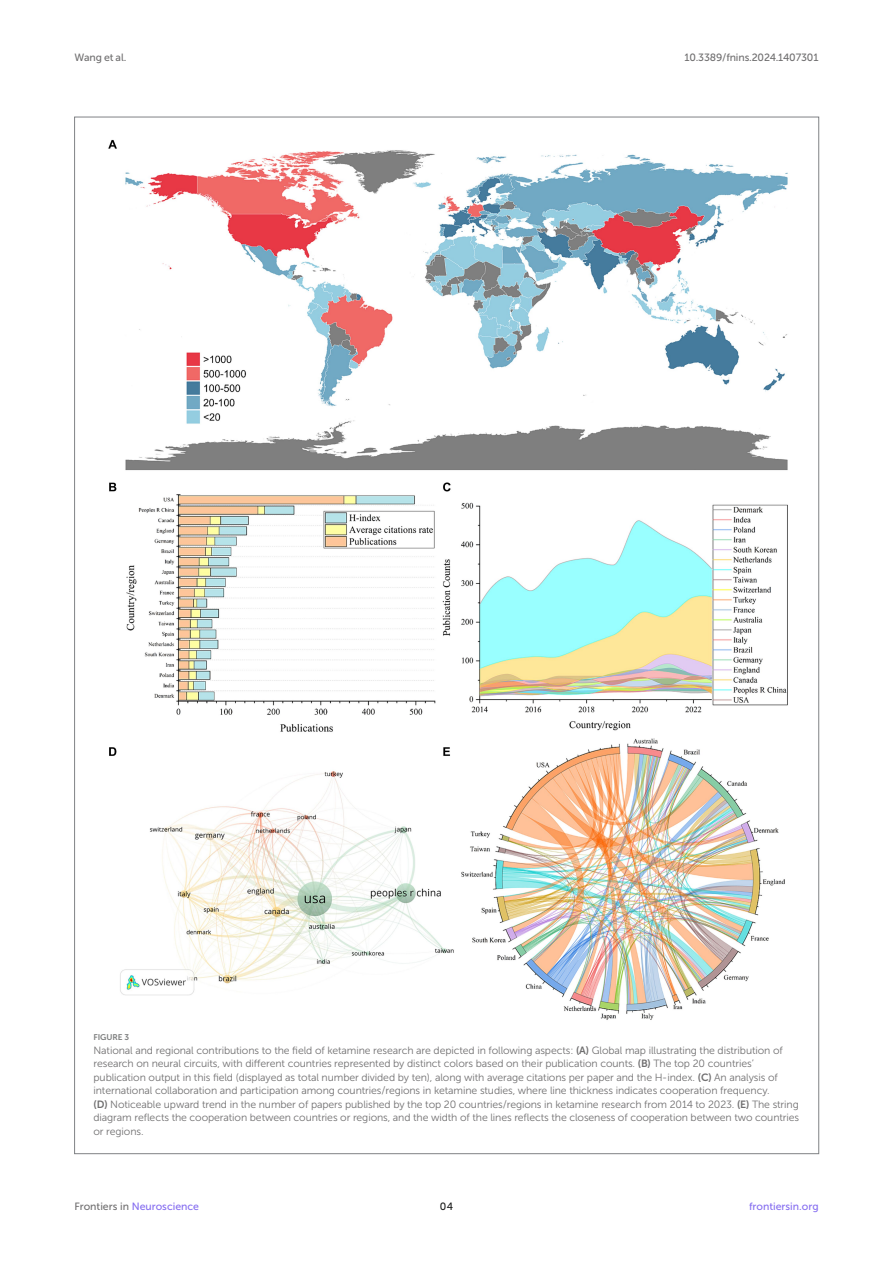
<style>
.page{position:relative;width:893px;height:1263px;background:#fff}
.page>*{position:absolute;margin:0;border:0;box-sizing:border-box;transform-origin:0 0}
.FIG_LEG{font:10.5px/13.5px "Museo Sans 300";letter-spacing:-.01em;color:#706f70}
.t1{font:10.5px "Museo Sans 500";color:#856df0}
.t2{font:10.5px "Museo Sans 500";letter-spacing:-.015em;color:#706f70}
.t3{font:10.5px "Museo Sans 500";color:#1b1c1b}
.FIG_HD{font:8.25px "Museo Sans 700";letter-spacing:-.01em;color:#7e7f7f}
.s1{font-family:"Museo Sans 700"}
.s2{color:#706f70}
</style>
<div class="page">
<img style="left:108px;top:139px;width:680px;height:881px">
<p class="t2" style="left:74px;top:51px;width:53px">Wang et al.</p>
<p class="t2" style="left:684px;top:51px;width:136px">10.3389/fnins.2024.1407301</p>
<p class="FIG_HD" style="left:94px;top:1033px;width:37px">FIGURE 3</p>
<p class="FIG_LEG" style="left:94px;top:1043px;width:707px">National and regional contributions to the field of ketamine research are depicted in following aspects: <span class="s1">(A)</span> Global map illustrating the distribution of research on neural circuits, with different countries represented by distinct colors based on their publication counts. <span class="s1">(B)</span> The top 20 countries’ publication output in this field (displayed as total number divided by ten), along with average citations per paper and the H-index. <span class="s1">(C)</span> An analysis of international collaboration and participation among countries/regions in ketamine studies, where line thickness indicates cooperation frequency.<br><span class="s1">(D)</span> Noticeable upward trend in the number of papers published by the top 20 countries/regions in ketamine research from 2014 to 2023. <span class="s1">(E)</span> The string diagram reflects the cooperation between countries or regions, and the width of the lines reflects the closeness of cooperation between two countries or regions.</p>
<p class="t1" style="left:74px;top:1200px;width:126px"><span class="s2">Frontiers in</span> Neuroscience</p>
<p class="t3" style="left:440px;top:1200px;width:15px">04</p>
<p class="t1" style="left:749px;top:1200px;width:71px">frontiersin.org</p>
</div>
